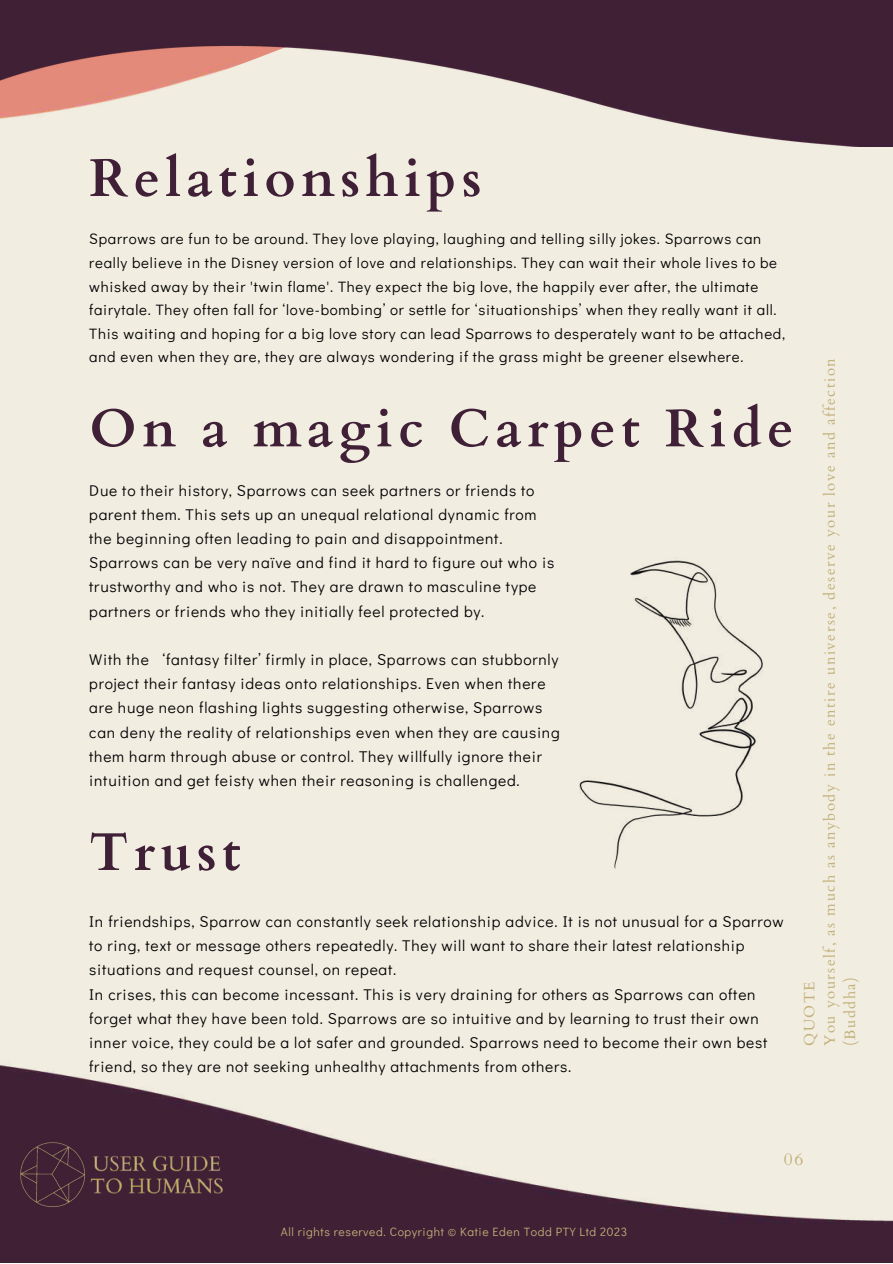
<style>
.page{position:relative;width:893px;height:1264px;background:#fff}
.page>*{position:absolute;margin:0;border:0;box-sizing:border-box;transform-origin:0 0}
.t1{font:700 53.25px "Cardo";letter-spacing:.1em;color:#402036}
.t2{font:17.55px "Cardo";color:#c2b078}
.t3{font:15.6px/24.2px "Didact Gothic";letter-spacing:.05em;color:#000}
.t4{font:15px/23.5px "Didact Gothic";letter-spacing:.05em;color:#000}
.t5{font:15px/20.2px "Cardo";letter-spacing:.1em;color:#c2b078}
.t6{font:12px "Didact Gothic";letter-spacing:.05em;color:#c2b078}
</style>
<div class="page">
<div style="left:0;top:0;width:892px;height:1262px;background:#f1ede1"></div>
<img style="left:0;top:2px;width:892px;height:145px">
<img style="left:0;top:1062px;width:892px;height:200px">
<img style="left:19px;top:1140px;width:67px;height:68px">
<img style="left:89px;top:1152px;width:134px;height:44px">
<img style="left:579px;top:560px;width:184px;height:309px">
<h1 class="t1" style="left:89px;top:143px;width:394px">Relationships</h1>
<p class="t4" style="left:89px;top:227px;width:697px">Sparrows are fun to be around. They love playing, laughing and telling silly jokes. Sparrows can really believe in the Disney version of love and relationships. They can wait their whole lives to be whisked away by their 'twin flame'. They expect the big love, the happily ever after, the ultimate fairytale. They often fall for ‘love-bombing’ or settle for ‘situationships’ when they really want it all.<br>This waiting and hoping for a big love story can lead Sparrows to desperately want to be attached, and even when they are, they are always wondering if the grass might be greener elsewhere.</p>
<h1 class="t1" style="left:89px;top:393px;width:705px">On a magic Carpet Ride</h1>
<p class="t3" style="left:89px;top:477px;width:466px">Due to their history, Sparrows can seek partners or friends to parent them. This sets up an unequal relational dynamic from the beginning often leading to pain and disappointment.<br>Sparrows can be very naïve and find it hard to figure out who is trustworthy and who is not. They are drawn to masculine type partners or friends who they initially feel protected by.</p>
<p class="t3" style="left:89px;top:647px;width:472px">With the ‘fantasy filter’ firmly in place, Sparrows can stubbornly project their fantasy ideas onto relationships. Even when there are huge neon flashing lights suggesting otherwise, Sparrows can deny the reality of relationships even when they are causing them harm through abuse or control. They willfully ignore their intuition and get feisty when their reasoning is challenged.</p>
<h1 class="t1" style="left:89px;top:817px;width:153px">Trust</h1>
<p class="t3" style="left:89px;top:908px;width:695px">In friendships, Sparrow can constantly seek relationship advice. It is not unusual for a Sparrow to ring, text or message others repeatedly. They will want to share their latest relationship situations and request counsel, on repeat.<br>In crises, this can become incessant. This is very draining for others as Sparrows can often forget what they have been told. Sparrows are so intuitive and by learning to trust their own inner voice, they could be a lot safer and grounded. Sparrows need to become their own best friend, so they are not seeking unhealthy attachments from others.</p>
<p class="t5" style="left:799px;top:1045px;width:689px;rotate:-90deg">QUOTE<br>You yourself, as much as anybody in the entire universe, deserve your love and affection (Buddha)</p>
<p class="t6" style="left:281px;top:1223px;width:348px">All rights reserved. Copyright © Katie Eden Todd PTY Ltd 2023</p>
<p class="t2" style="left:783px;top:1147px;width:21px">06</p>
</div>
